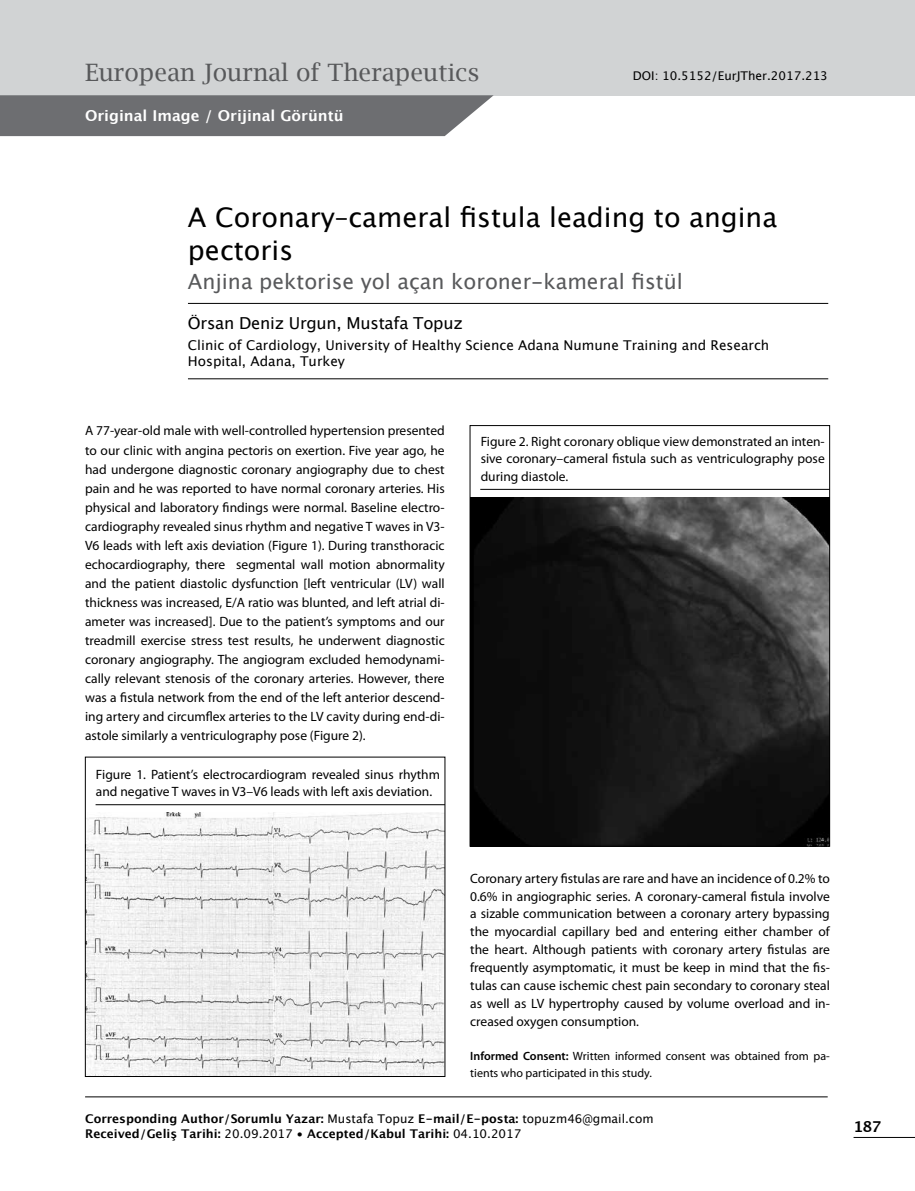
<style>
.page{position:relative;width:915px;height:1191px;background:#fff}
.page>*{position:absolute;margin:0;border:0;box-sizing:border-box;transform-origin:0 0}
.t1{font:27px/32.4px "Lucida Grande";color:#000}
.t2{font:24px "Lucida Bright";color:#58595b}
.t3{font:21px "Lucida Grande";color:#58595b}
.t4{font:16.5px "Lucida Grande";letter-spacing:-.015em;color:#000}
.t5{font:700 15px "Lucida Grande";color:#fff}
.t6{font:700 15px "Lucida Grande";color:#000}
.t7{font:13.5px/19px "Myriad Pro";color:#000;text-align:justify}
.t8{font:13.5px/16.2px "Lucida Grande";color:#000}
.t9{font:700 12px/14.4px "Lucida Grande";color:#000}
.t10{font:12px/16.4px "Myriad Pro";color:#000}
.t11{font:12px "Lucida Grande";color:#000}
.s1{font-weight:600}
.s2{font-weight:400}
</style>
<div class="page">
<div style="left:0;top:0;width:914px;height:95px;background:#d1d3d4"></div>
<hr style="left:188px;top:303px;width:640px;height:1px;background:#000">
<hr style="left:188px;top:378px;width:640px;height:1px;background:#000">
<hr style="left:85px;top:1096px;width:742px;height:1px;background:#000">
<svg style="left:0;top:95px;width:493px;height:41px;background:#747578"></svg>
<hr style="left:853px;top:1137px;width:61px;height:1px;background:#000">
<img style="left:87px;top:813px;width:356px;height:261px">
<hr style="left:95px;top:804px;width:350px;height:1px;background:#000">
<img style="left:471px;top:497px;width:356px;height:347px">
<div style="left:469px;top:425px;width:360px;height:421px;border:1px solid #000"></div>
<hr style="left:480px;top:489px;width:349px;height:1px;background:#000">
<h2 class="t2" style="left:85px;top:58px;width:395px">European Journal of Therapeutics</h2>
<p class="t11" style="left:632px;top:68px;width:196px">DOI: 10.5152/EurJTher.2017.213</p>
<p class="t5" style="left:85px;top:103px;width:260px">Original Image / Orijinal Görüntü</p>
<h1 class="t1" style="left:188px;top:202px;width:590px">A Coronary–cameral fistula leading to angina pectoris</h1>
<h3 class="t3" style="left:188px;top:269px;width:496px">Anjina pektorise yol açan koroner-kameral fistül</h3>
<p class="t4" style="left:188px;top:314px;width:276px">Örsan Deniz Urgun, Mustafa Topuz</p>
<p class="t8" style="left:188px;top:337px;width:582px">Clinic of Cardiology, University of Healthy Science Adana Numune Training and Research<br>Hospital, Adana, Turkey</p>
<p class="t7" style="left:85px;top:421px;width:361px">A 77-year-old male with well-controlled hypertension presented to our clinic with angina pectoris on exertion. Five year ago, he had undergone diagnostic coronary angiography due to chest pain and he was reported to have normal coronary arteries. His physical and laboratory findings were normal. Baseline electro&shy;cardiography revealed sinus rhythm and negative T waves in V3- V6 leads with left axis deviation (Figure 1). During transthoracic echocardiography, there segmental wall motion abnormality and the patient diastolic dysfunction [left ventricular (LV) wall thickness was increased, E/A ratio was blunted, and left atrial di&shy;ameter was increased]. Due to the patient’s symptoms and our treadmill exercise stress test results, he underwent diagnostic coronary angiography. The angiogram excluded hemodynami&shy;cally relevant stenosis of the coronary arteries. However, there was a fistula network from the end of the left anterior descend&shy;ing artery and circumflex arteries to the LV cavity during end-di&shy;astole similarly a ventriculography pose (Figure 2).</p>
<p class="t7" style="left:96px;top:765px;width:345px;line-height:17.2px">Figure 1. Patient’s electrocardiogram revealed sinus rhythm and negative T waves in V3–V6 leads with left axis deviation.</p>
<p class="t7" style="left:480px;top:433px;width:345px;line-height:17.2px">Figure 2. Right coronary oblique view demonstrated an inten&shy;sive coronary–cameral fistula such as ventriculography pose during diastole.</p>
<p class="t7" style="left:470px;top:869px;width:361px;line-height:17.9px">Coronary artery fistulas are rare and have an incidence of 0.2% to 0.6% in angiographic series. A coronary-cameral fistula involve a sizable communication between a coronary artery bypassing the myocardial capillary bed and entering either chamber of the heart. Although patients with coronary artery fistulas are frequently asymptomatic, it must be keep in mind that the fis&shy;tulas can cause ischemic chest pain secondary to coronary steal as well as LV hypertrophy caused by volume overload and in&shy;creased oxygen consumption.</p>
<p class="t10" style="left:470px;top:1048px;width:361px"><span class="s1">Informed Consent:</span> Written informed consent was obtained from pa&shy;tients who participated in this study.</p>
<p class="t9" style="left:85px;top:1111px;width:570px">Corresponding Author/Sorumlu Yazar: <span class="s2">Mustafa Topuz</span> E-mail/E-posta: <span class="s2">topuzm46@gmail.com<br></span>Received/Geliş Tarihi: <span class="s2">20.09.2017 •</span> Accepted/Kabul Tarihi: <span class="s2">04.10.2017</span></p>
<p class="t6" style="left:853px;top:1114px;width:29px">187</p>
</div>
